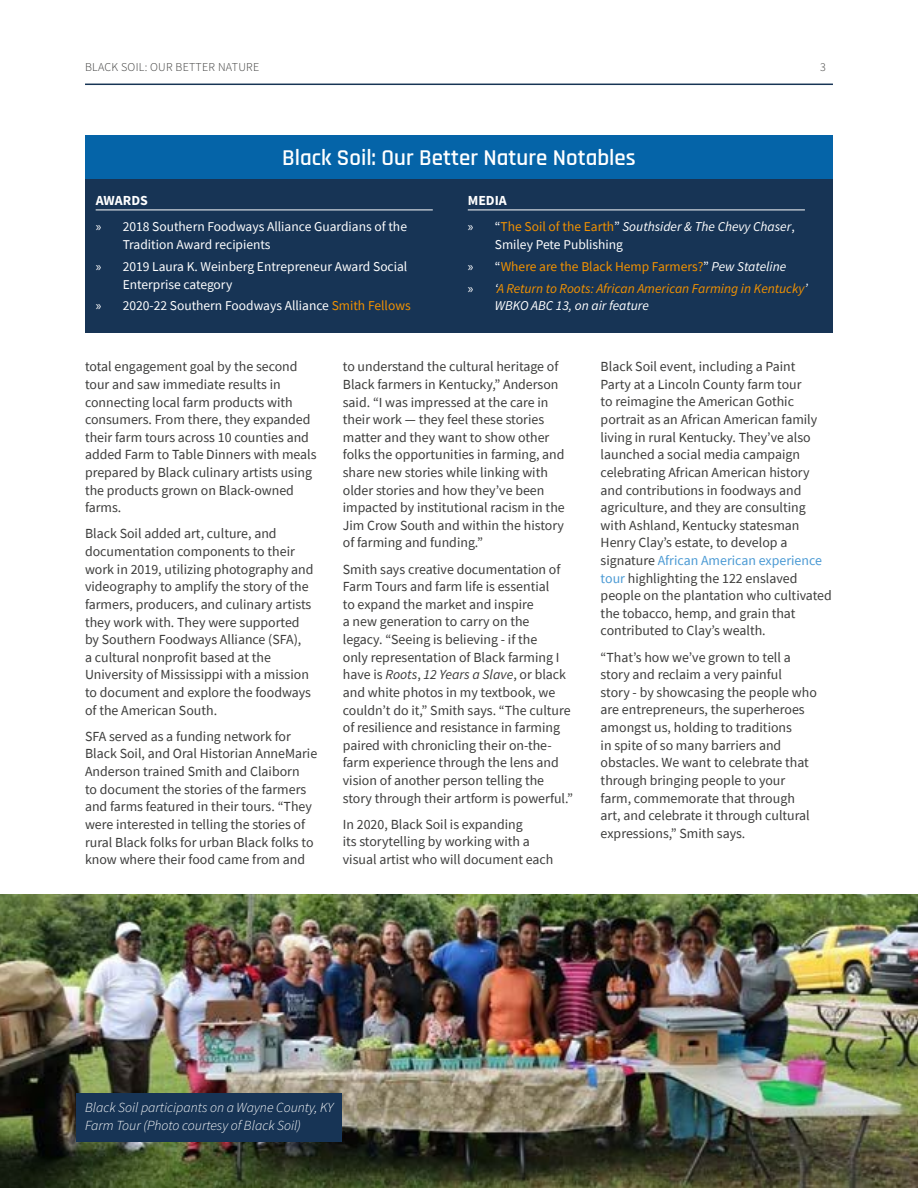
<style>
.page{position:relative;width:918px;height:1188px;background:#fff}
.page>*{position:absolute;margin:0;border:0;box-sizing:border-box;transform-origin:0 0}
.t1{font:600 22.8px "Rajdhani";color:#fff}
.t2{font:13.8px/17.5px "Source Sans Pro";color:#3c3c3b}
.t3{font:italic 300 13.8px/17.5px "Source Sans Pro";color:#fff}
.t4{font:700 13.8px "Source Sans Pro";color:#fff}
.t5{font:13.5px/17.7px "Source Sans Pro";color:#fff}
.t6{font:italic 13.5px/21.9px "Source Sans Pro";color:#f39200}
.t7{font:italic 13.5px/17.7px "Source Sans Pro";color:#fff}
.t8{font:300 12px "Source Sans Pro";letter-spacing:.02em;color:#3c3c3b}
.s1{font-family:"Myriad Pro"}
.s2{color:#f39200}
.s3{font-family:"Myriad Pro";font-style:normal}
.s4{font-style:normal}
.s5{font-style:normal;color:#f39200}
.s6{font-family:"Myriad Pro";font-style:normal;color:#fff}
.s7{font-style:normal;color:#fff}
.s8{color:#fff}
.s9{font-style:italic}
.s10{color:#4b9ad4}
</style>
<div class="page">
<hr style="left:85px;top:84px;width:748px;height:1px;background:#173455">
<img style="left:0;top:894px;width:918px;height:294px">
<div style="left:77px;top:1093px;width:265px;height:49px;background:#173455"></div>
<div style="left:85px;top:177px;width:748px;height:156px;background:#173455"></div>
<hr style="left:96px;top:210px;width:337px;height:1px;background:#fff">
<hr style="left:468px;top:210px;width:337px;height:1px;background:#fff">
<div style="left:85px;top:135px;width:748px;height:44px;background:#0564a8"></div>
<p class="t8" style="left:85px;top:60px;width:176px">BLACK SOIL: OUR BETTER NATURE</p>
<p class="t8" style="left:820px;top:60px;width:7px">3</p>
<h1 class="t1" style="left:282px;top:144px;width:355px">Black Soil: Our Better Nature Notables</h1>
<p class="t4" style="left:96px;top:191px;width:54px">AWARDS</p>
<p class="t5" style="left:123px;top:218px;width:286px;text-indent:-27px"><span class="s1">»</span> 2018 Southern Foodways Alliance Guardians of the<br>Tradition Award recipients</p>
<p class="t5" style="left:123px;top:258px;width:286px;text-indent:-27px"><span class="s1">»</span> 2019 Laura K. Weinberg Entrepreneur Award Social<br>Enterprise category</p>
<p class="t5" style="left:96px;top:297px;width:317px"><span class="s1">»</span> 2020-22 Southern Foodways Alliance <span class="s2">Smith Fellows</span></p>
<p class="t4" style="left:468px;top:191px;width:41px">MEDIA</p>
<p class="t7" style="left:495px;top:218px;width:301px;text-indent:-27px"><span class="s3">»</span> <span class="s4">“</span><span class="s5">The Soil of the Earth</span><span class="s4">”</span> Southsider &amp; The Chevy Chaser<span class="s4">,<br>Smiley Pete Publishing</span></p>
<p class="t6" style="left:468px;top:255px;width:342px"><span class="s6">»</span> <span class="s7">“</span><span class="s4">Where are the Black Hemp Farmers?</span><span class="s7">”</span> <span class="s8">Pew Stateline<br></span><span class="s6">»</span> <span class="s8">‘</span>A Return to Roots: African American Farming in Kentucky<span class="s8">’</span></p>
<p class="t7" style="left:495px;top:297px;width:156px">WBKO ABC 13, on air feature</p>
<p class="t2" style="left:85px;top:358px;width:233px">total engagement goal by the second tour and saw immediate results in connecting local farm products with consumers. From there, they expanded their farm tours across 10 counties and added Farm to Table Dinners with meals prepared by Black culinary artists using the products grown on Black-owned farms.</p>
<p class="t2" style="left:85px;top:525px;width:230px">Black Soil added art, culture, and documentation components to their work in 2019, utilizing photography and videography to amplify the story of the farmers, producers, and culinary artists they work with. They were supported by Southern Foodways Alliance (SFA),<br>a cultural nonprofit based at the University of Mississippi with a mission to document and explore the foodways of the American South.</p>
<p class="t2" style="left:85px;top:727px;width:234px">SFA served as a funding network for Black Soil, and Oral Historian AnneMarie Anderson trained Smith and Claiborn<br>to document the stories of the farmers and farms featured in their tours. “They were interested in telling the stories of rural Black folks for urban Black folks to know where their food came from and</p>
<p class="t2" style="left:343px;top:358px;width:223px">to understand the cultural heritage of Black farmers in Kentucky,” Anderson said. “I was impressed at the care in their work — they feel these stories matter and they want to show other folks the opportunities in farming, and share new stories while linking with older stories and how they’ve been impacted by institutional racism in the Jim Crow South and within the history of farming and funding.”</p>
<p class="t2" style="left:343px;top:560px;width:232px">Smith says creative documentation of Farm Tours and farm life is essential<br>to expand the market and inspire<br>a new generation to carry on the<br>legacy. “Seeing is believing - if the<br>only representation of Black farming I have is <span class="s9">Roots</span>, <span class="s9">12 Years a Slave</span>, or black and white photos in my textbook, we couldn’t do it,” Smith says. “The culture of resilience and resistance in farming paired with chronicling their on-the&shy;farm experience through the lens and vision of another person telling the story through their artform is powerful.”</p>
<p class="t2" style="left:343px;top:815px;width:212px">In 2020, Black Soil is expanding<br>its storytelling by working with a visual artist who will document each</p>
<p class="t2" style="left:601px;top:358px;width:233px">Black Soil event, including a Paint<br>Party at a Lincoln County farm tour<br>to reimagine the American Gothic portrait as an African American family living in rural Kentucky. They’ve also launched a social media campaign celebrating African American history and contributions in foodways and agriculture, and they are consulting with Ashland, Kentucky statesman Henry Clay’s estate, to develop a signature <span class="s10">African American experience tour</span> highlighting the 122 enslaved people on the plantation who cultivated the tobacco, hemp, and grain that contributed to Clay’s wealth.</p>
<p class="t2" style="left:601px;top:648px;width:218px">“That’s how we’ve grown to tell a story and reclaim a very painful<br>story - by showcasing the people who are entrepreneurs, the superheroes amongst us, holding to traditions<br>in spite of so many barriers and obstacles. We want to celebrate that through bringing people to your farm, commemorate that through art, and celebrate it through cultural expressions,” Smith says.</p>
<p class="t3" style="left:85px;top:1099px;width:250px">Black Soil participants on a Wayne County, KY<br>Farm Tour (Photo courtesy of Black Soil)</p>
</div>
